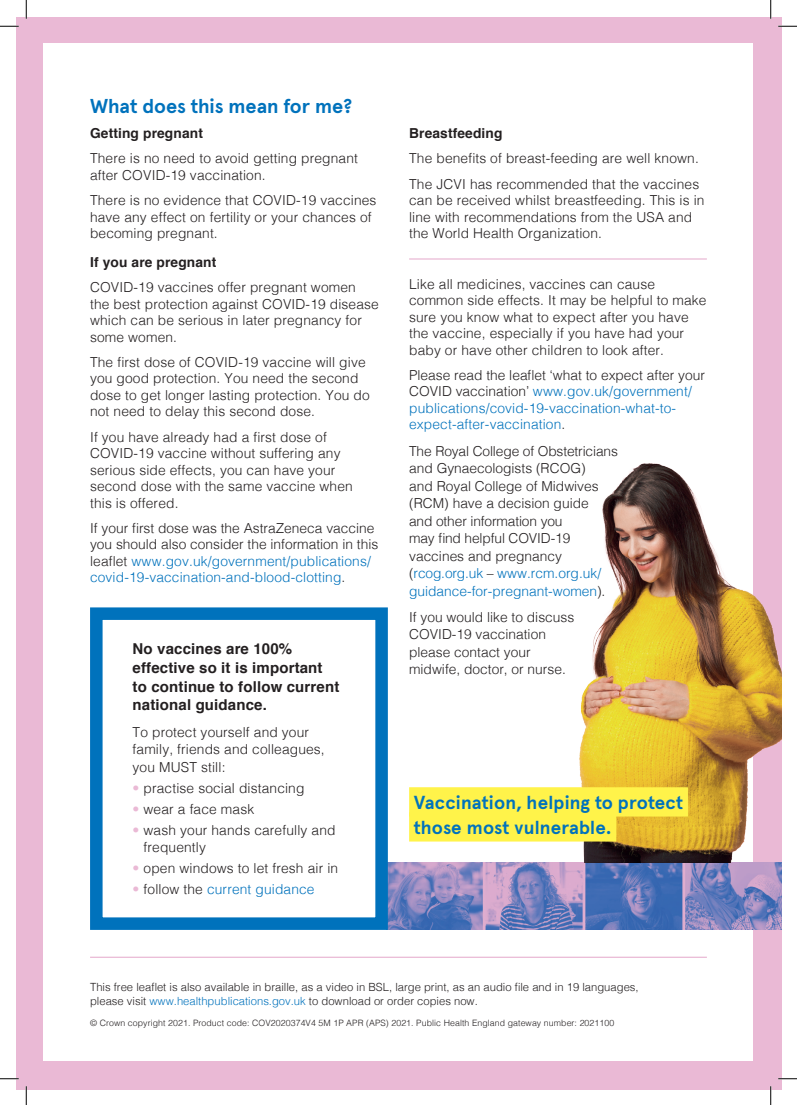
<style>
.page{position:relative;width:797px;height:1105px;background:#fff}
.page>*{position:absolute;margin:0;border:0;box-sizing:border-box;transform-origin:0 0}
.t1{font:700 20px "Apercu Pro";letter-spacing:-.005em;color:#0072bc}
.t2{font:700 18.75px/25px "Apercu Pro";letter-spacing:.01em;color:#0072bc}
.t3{font:700 15px/18.8px "Helvetica";letter-spacing:.01em;color:#231f20}
.t4{font:300 13.75px/16.5px "Helvetica";letter-spacing:.01em;color:#231f20}
.t5{font:300 13.75px/16.5px "Helvetica";letter-spacing:.01em;color:#0072bc}
.t6{font:700 13.75px "Helvetica";letter-spacing:.01em;color:#231f20}
.t7{font:300 11.25px/14.4px "Helvetica";color:#231f20}
.t8{font:300 8.75px "Helvetica";letter-spacing:.01em;color:#231f20}
.s1{color:#0072bc}
.s2{color:#eab9d5}
.s3{color:#231f20}
</style>
<div class="page">
<div style="left:16px;top:17px;width:765px;height:1072px;background:#eab9d5"></div>
<div style="left:44px;top:44px;width:709px;height:1017px;background:#fff"></div>
<img style="left:388px;top:862px;width:393px;height:68px">
<img style="left:541px;top:463px;width:240px;height:399px">
<div style="left:90px;top:607px;width:298px;height:323px;background:#fff;border:12px solid #0072bc"></div>
<hr style="left:90px;top:957px;width:617px;height:1px;background:#eab9d5">
<hr style="left:409px;top:258px;width:298px;height:2px;background:#eab9d5">
<div style="left:409px;top:787px;width:279px;height:29px;background:#fff34a"></div>
<div style="left:409px;top:812px;width:207px;height:29px;background:#fff34a"></div>
<svg style="left:0;top:25px;width:19px;height:2px"></svg>
<svg style="left:778px;top:25px;width:19px;height:2px"></svg>
<svg style="left:0;top:1078px;width:19px;height:1px"></svg>
<svg style="left:778px;top:1078px;width:19px;height:1px"></svg>
<svg style="left:25px;top:0;width:2px;height:19px"></svg>
<svg style="left:25px;top:1086px;width:2px;height:19px"></svg>
<svg style="left:770px;top:0;width:1px;height:19px"></svg>
<svg style="left:770px;top:1086px;width:1px;height:19px"></svg>
<h1 class="t1" style="left:90px;top:90px;width:264px">What does this mean for me?</h1>
<p class="t6" style="left:90px;top:122px;width:114px">Getting pregnant</p>
<p class="t4" style="left:90px;top:149px;width:269px">There is no need to avoid getting pregnant after COVID-19 vaccination.</p>
<p class="t4" style="left:90px;top:191px;width:288px">There is no evidence that COVID-19 vaccines have any effect on fertility or your chances of becoming pregnant.</p>
<p class="t6" style="left:90px;top:251px;width:128px">If you are pregnant</p>
<p class="t4" style="left:90px;top:278px;width:290px">COVID-19 vaccines offer pregnant women<br>the best protection against COVID-19 disease which can be serious in later pregnancy for some women.</p>
<p class="t4" style="left:90px;top:353px;width:281px">The first dose of COVID-19 vaccine will give you good protection. You need the second dose to get longer lasting protection. You do not need to delay this second dose.</p>
<p class="t4" style="left:90px;top:428px;width:264px">If you have already had a first dose of COVID-19 vaccine without suffering any serious side effects, you can have your second dose with the same vaccine when this is offered.</p>
<p class="t4" style="left:90px;top:519px;width:290px">If your first dose was the AstraZeneca vaccine you should also consider the information in this leaflet <span class="s1">www.gov.uk/government/publications/ covid-19-vaccination-and-blood-clotting</span>.</p>
<p class="t3" style="left:133px;top:640px;width:208px">No vaccines are 100% effective so it is important to continue to follow current national guidance.</p>
<p class="t4" style="left:133px;top:722px;width:194px;line-height:17.5px">To protect yourself and your family, friends and colleagues, you MUST still:</p>
<p class="t4" style="left:133px;top:778px;width:173px"><span class="s2">•</span> practise social distancing</p>
<p class="t4" style="left:133px;top:800px;width:123px"><span class="s2">•</span> wear a face mask</p>
<p class="t4" style="left:144px;top:820px;width:193px;line-height:17.5px;text-indent:-11px"><span class="s2">•</span> wash your hands carefully and frequently</p>
<p class="t4" style="left:133px;top:859px;width:207px"><span class="s2">•</span> open windows to let fresh air in</p>
<p class="t5" style="left:133px;top:880px;width:183px"><span class="s2">•</span> <span class="s3">follow the</span> current guidance</p>
<p class="t6" style="left:409px;top:122px;width:95px">Breastfeeding</p>
<p class="t4" style="left:409px;top:145px;width:291px;line-height:25.2px">The benefits of breast-feeding are well known.<br>The JCVI has recommended that the vaccines</p>
<p class="t4" style="left:409px;top:191px;width:297px">can be received whilst breastfeeding. This is in line with recommendations from the USA and the World Health Organization.</p>
<p class="t4" style="left:409px;top:274px;width:299px">Like all medicines, vaccines can cause common side effects. It may be helpful to make sure you know what to expect after you have the vaccine, especially if you have had your baby or have other children to look after.</p>
<p class="t5" style="left:409px;top:366px;width:297px"><span class="s3">Please read the leaflet ‘what to expect after your COVID vaccination’</span> www.gov.uk/government/ publications/covid-19-vaccination-what-to&shy;expect-after-vaccination<span class="s3">.</span></p>
<p class="t4" style="left:409px;top:441px;width:210px;line-height:17.5px">The Royal College of Obstetricians and Gynaecologists (RCOG)<br>and Royal College of Midwives (RCM) have a decision guide<br>and other information you<br>may find helpful COVID-19 vaccines and pregnancy (<span class="s1">rcog.org.uk</span> – <span class="s1">www.rcm.org.uk/ guidance-for-pregnant-women</span>).</p>
<p class="t4" style="left:409px;top:607px;width:167px;line-height:17.5px">If you would like to discuss<br>COVID-19 vaccination please contact your midwife, doctor, or nurse.</p>
<h2 class="t2" style="left:414px;top:789px;width:270px">Vaccination, helping to protect those most vulnerable.</h2>
<p class="t7" style="left:90px;top:979px;width:550px">This free leaflet is also available in braille, as a video in BSL, large print, as an audio file and in 19 languages, please visit <span class="s1">www.healthpublications.gov.uk</span> to download or order copies now.</p>
<p class="t8" style="left:90px;top:1016px;width:525px">© Crown copyright 2021. Product code: COV2020374V4 5M 1P APR (APS) 2021. Public Health England gateway number: 2021100</p>
</div>
